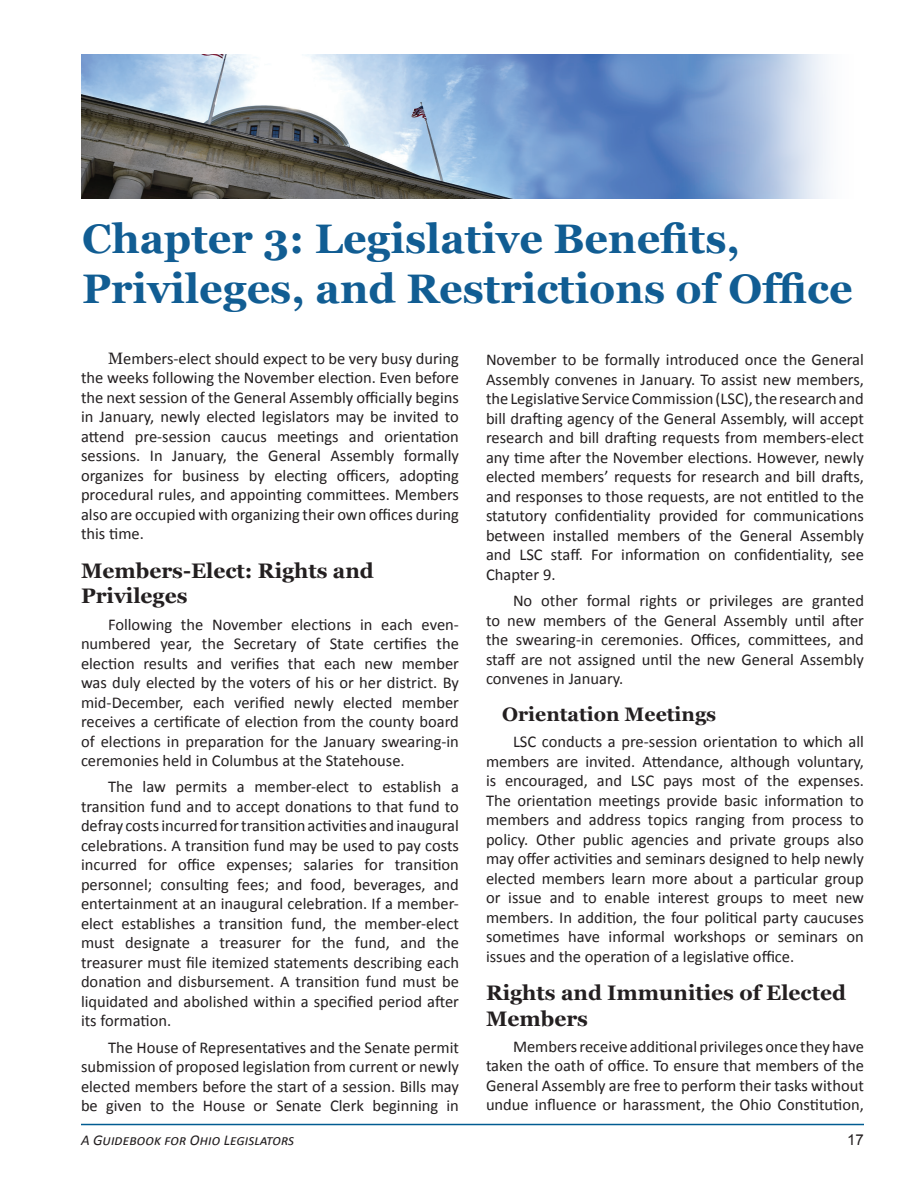
<style>
.page{position:relative;width:918px;height:1188px;background:#fff}
.page>*{position:absolute;margin:0;border:0;box-sizing:border-box;transform-origin:0 0}
.t1{font:700 41.25px/49.5px "Georgia";color:#115d93}
.Heading_1{font:700 21px/25.2px "Georgia";color:#231f20}
.Heading_2{font:700 19.5px "Georgia";color:#231f20}
.t2{font:16.5px/19.5px "Calibri";color:#231f20;text-align:justify}
.t3{font:italic 15px "Calibri";color:#231f20}
.t4{font:15px "Arial";color:#231f20}
.s1{font-family:"Georgia"}
</style>
<div class="page">
<img style="left:81px;top:54px;width:747px;height:145px">
<hr style="left:81px;top:1124px;width:783px;height:1px;background:#015c92">
<p class="t1" style="left:82px;top:214px;width:772px">Chapter 3: Legislative Benefits,<br>Privileges, and Restrictions of Office</p>
<p class="t2" style="left:81px;top:349px;width:380px;text-indent:27px"><span class="s1">M</span>embers-elect should expect to be very busy during the weeks following the November election. Even before the next session of the General Assembly officially begins in January, newly elected legislators may be invited to attend pre-session caucus meetings and orientation sessions. In January, the General Assembly formally organizes for business by electing officers, adopting procedural rules, and appointing committees. Members also are occupied with organizing their own offices during this time.</p>
<p class="Heading_1" style="left:81px;top:558px;width:294px">Members-Elect: Rights and<br>Privileges</p>
<p class="t2" style="left:81px;top:614px;width:380px;text-indent:27px">Following the November elections in each even&shy;numbered year, the Secretary of State certifies the election results and verifies that each new member was duly elected by the voters of his or her district. By mid-December, each verified newly elected member receives a certificate of election from the county board of elections in preparation for the January swearing-in ceremonies held in Columbus at the Statehouse.</p>
<p class="t2" style="left:81px;top:777px;width:380px;text-indent:27px">The law permits a member-elect to establish a transition fund and to accept donations to that fund to defray costs incurred for transition activities and inaugural celebrations. A transition fund may be used to pay costs incurred for office expenses; salaries for transition personnel; consulting fees; and food, beverages, and entertainment at an inaugural celebration. If a member&shy;elect establishes a transition fund, the member-elect must designate a treasurer for the fund, and the treasurer must file itemized statements describing each donation and disbursement. A transition fund must be liquidated and abolished within a specified period after its formation.</p>
<p class="t2" style="left:81px;top:1037px;width:380px;text-indent:27px">The House of Representatives and the Senate permit submission of proposed legislation from current or newly elected members before the start of a session. Bills may be given to the House or Senate Clerk beginning in</p>
<p class="t2" style="left:486px;top:350px;width:380px">November to be formally introduced once the General Assembly convenes in January. To assist new members, the Legislative Service Commission (LSC), the research and bill drafting agency of the General Assembly, will accept research and bill drafting requests from members-elect any time after the November elections. However, newly elected members’ requests for research and bill drafts, and responses to those requests, are not entitled to the statutory confidentiality provided for communications between installed members of the General Assembly and LSC staff. For information on confidentiality, see Chapter 9.</p>
<p class="t2" style="left:486px;top:591px;width:380px;text-indent:27px">No other formal rights or privileges are granted to new members of the General Assembly until after the swearing-in ceremonies. Offices, committees, and staff are not assigned until the new General Assembly convenes in January.</p>
<p class="Heading_2" style="left:502px;top:702px;width:216px">Orientation Meetings</p>
<p class="t2" style="left:486px;top:732px;width:380px;text-indent:27px">LSC conducts a pre-session orientation to which all members are invited. Attendance, although voluntary, is encouraged, and LSC pays most of the expenses.<br>The orientation meetings provide basic information to members and address topics ranging from process to policy. Other public agencies and private groups also may offer activities and seminars designed to help newly elected members learn more about a particular group or issue and to enable interest groups to meet new members. In addition, the four political party caucuses sometimes have informal workshops or seminars on issues and the operation of a legislative office.</p>
<p class="Heading_1" style="left:486px;top:981px;width:362px">Rights and Immunities of Elected<br>Members</p>
<p class="t2" style="left:486px;top:1037px;width:380px;text-indent:27px">Members receive additional privileges once they have taken the oath of office. To ensure that members of the General Assembly are free to perform their tasks without undue influence or harassment, the Ohio Constitution,</p>
<p class="t3" style="left:81px;top:1130px;width:215px">A Guidebook for Ohio Legislators</p>
<p class="t4" style="left:847px;top:1130px;width:18px">17</p>
</div>
